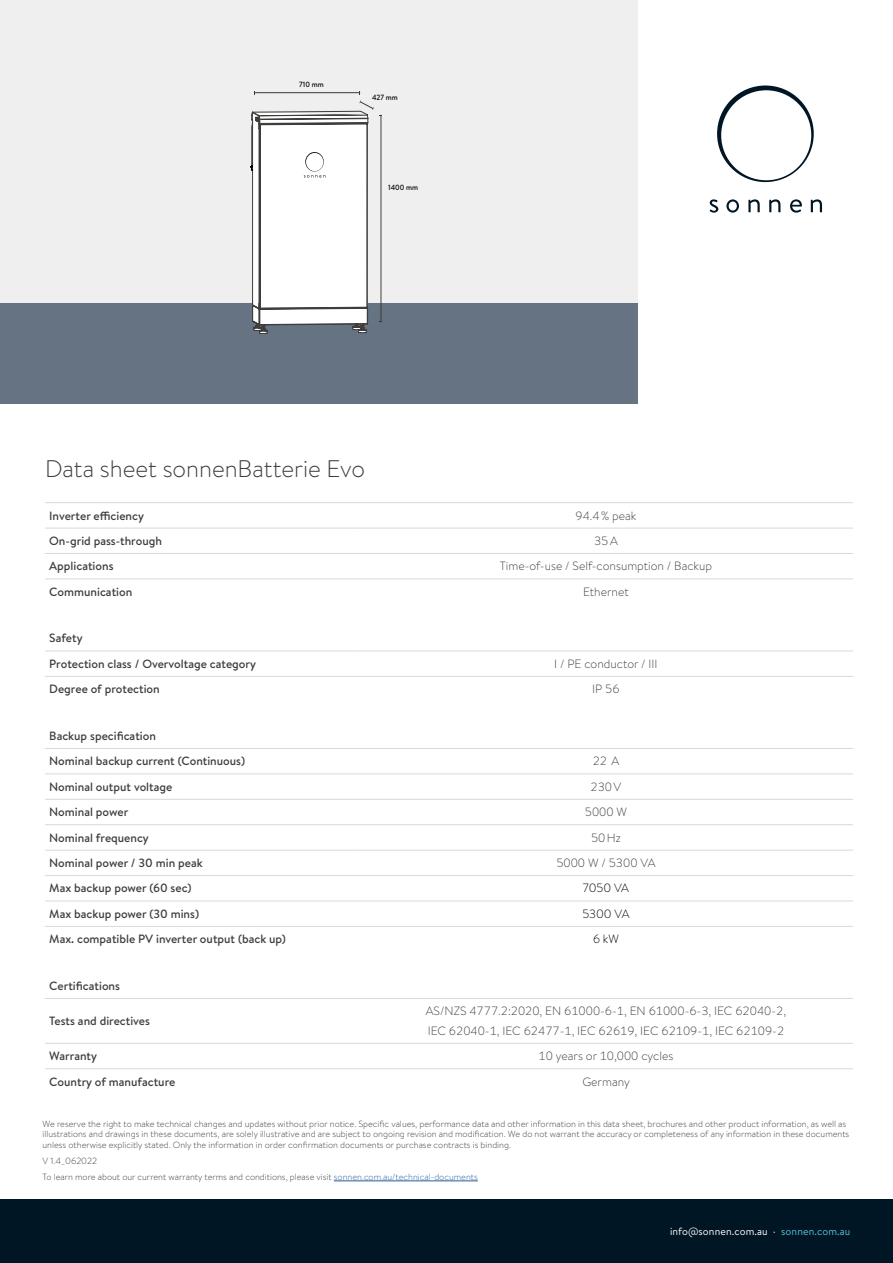
<style>
.page{position:relative;width:893px;height:1263px;background:#fff}
.page>*{position:absolute;margin:0;border:0;box-sizing:border-box;transform-origin:0 0}
.t1{font:300 24px "Brandon Text";color:#3c3c3b}
.t2{font:500 12px/25.3px "Brandon Text";color:#3c3c3b}
.t3{font:300 12px/19.5px "Brandon Text";color:#3c3c3b}
.t4{font:300 12px "Brandon Text";color:#000}
.t5{font:10.5px "Brandon Text";letter-spacing:.01em;color:#fff}
.t6{font:300 9px/10.6px "Brandon Text";color:#3c3c3b}
.t7{font:500 7.5px "Brandon Text";color:#020203;scale:.95 1}
.s1{color:#265b9b}
.s2{color:#58c1d9}
</style>
<div class="page">
<svg style="left:710px;top:199px;width:8px;height:14px"></svg>
<svg style="left:726px;top:199px;width:13px;height:14px"></svg>
<svg style="left:748px;top:199px;width:12px;height:13px"></svg>
<svg style="left:769px;top:199px;width:11px;height:13px"></svg>
<svg style="left:790px;top:199px;width:12px;height:14px"></svg>
<svg style="left:811px;top:199px;width:11px;height:13px"></svg>
<svg style="left:717px;top:85px;width:97px;height:97px"></svg>
<div style="left:0;top:0;width:638px;height:331px;background:#efefef"></div>
<div style="left:0;top:303px;width:638px;height:101px;background:#667382"></div>
<svg style="left:250px;top:100px;width:132px;height:234px"></svg>
<hr style="left:254px;top:92px;width:106px;height:1px;background:#3c3c3b">
<div style="left:0;top:1199px;width:893px;height:64px;background:#001624"></div>
<hr style="left:45px;top:502px;width:314px;height:1px;background:#dbd9d7">
<hr style="left:359px;top:502px;width:494px;height:1px;background:#dbd9d7">
<hr style="left:45px;top:528px;width:314px;height:1px;background:#dbd9d7">
<hr style="left:359px;top:528px;width:494px;height:1px;background:#dbd9d7">
<hr style="left:45px;top:553px;width:314px;height:1px;background:#dbd9d7">
<hr style="left:359px;top:553px;width:494px;height:1px;background:#dbd9d7">
<hr style="left:45px;top:578px;width:314px;height:1px;background:#dbd9d7">
<hr style="left:359px;top:578px;width:494px;height:1px;background:#dbd9d7">
<hr style="left:45px;top:651px;width:314px;height:1px;background:#dbd9d7">
<hr style="left:359px;top:651px;width:494px;height:1px;background:#dbd9d7">
<hr style="left:45px;top:676px;width:314px;height:1px;background:#dbd9d7">
<hr style="left:359px;top:676px;width:494px;height:1px;background:#dbd9d7">
<hr style="left:45px;top:748px;width:314px;height:1px;background:#dbd9d7">
<hr style="left:359px;top:748px;width:494px;height:1px;background:#dbd9d7">
<hr style="left:45px;top:773px;width:314px;height:1px;background:#dbd9d7">
<hr style="left:359px;top:773px;width:494px;height:1px;background:#dbd9d7">
<hr style="left:45px;top:799px;width:314px;height:1px;background:#dbd9d7">
<hr style="left:359px;top:799px;width:494px;height:1px;background:#dbd9d7">
<hr style="left:45px;top:824px;width:314px;height:1px;background:#dbd9d7">
<hr style="left:359px;top:824px;width:494px;height:1px;background:#dbd9d7">
<hr style="left:45px;top:850px;width:314px;height:1px;background:#dbd9d7">
<hr style="left:359px;top:850px;width:494px;height:1px;background:#dbd9d7">
<hr style="left:45px;top:875px;width:314px;height:1px;background:#dbd9d7">
<hr style="left:359px;top:875px;width:494px;height:1px;background:#dbd9d7">
<hr style="left:45px;top:900px;width:314px;height:1px;background:#dbd9d7">
<hr style="left:359px;top:900px;width:494px;height:1px;background:#dbd9d7">
<hr style="left:45px;top:926px;width:314px;height:1px;background:#dbd9d7">
<hr style="left:359px;top:926px;width:494px;height:1px;background:#dbd9d7">
<hr style="left:45px;top:998px;width:314px;height:1px;background:#dbd9d7">
<hr style="left:359px;top:998px;width:494px;height:1px;background:#dbd9d7">
<hr style="left:45px;top:1043px;width:314px;height:1px;background:#dbd9d7">
<hr style="left:359px;top:1043px;width:494px;height:1px;background:#dbd9d7">
<hr style="left:45px;top:1068px;width:314px;height:1px;background:#dbd9d7">
<hr style="left:359px;top:1068px;width:494px;height:1px;background:#dbd9d7">
<hr style="left:334px;top:1180px;width:144px;height:1px;background:#265b9b">
<p class="t7" style="left:299px;top:81px;width:27px">710 mm</p>
<p class="t7" style="left:372px;top:94px;width:29px">427 mm</p>
<p class="t7" style="left:388px;top:184px;width:33px">1400 mm</p>
<h1 class="t1" style="left:45px;top:457px;width:321px">Data sheet sonnenBatterie Evo</h1>
<h2 class="t2" style="left:49px;top:504px;width:96px">Inverter efficiency</h2>
<h2 class="t3" style="left:575px;top:506px;width:62px">94.4 % peak</h2>
<h2 class="t2" style="left:49px;top:529px;width:114px">On-grid pass-through</h2>
<h2 class="t3" style="left:594px;top:532px;width:25px">35 A</h2>
<h2 class="t2" style="left:49px;top:555px;width:66px">Applications</h2>
<h2 class="t3" style="left:500px;top:557px;width:214px">Time-of-use / Self-consumption / Backup</h2>
<h2 class="t2" style="left:49px;top:580px;width:85px">Communication</h2>
<h2 class="t3" style="left:583px;top:583px;width:47px">Ethernet</h2>
<h2 class="t2" style="left:49px;top:627px;width:208px">Safety<br>Protection class / Overvoltage category</h2>
<h2 class="t3" style="left:554px;top:655px;width:105px">I / PE conductor / III</h2>
<h2 class="t2" style="left:49px;top:678px;width:112px">Degree of protection</h2>
<h2 class="t3" style="left:592px;top:680px;width:29px">IP 56</h2>
<h2 class="t2" style="left:49px;top:724px;width:197px">Backup specification<br>Nominal backup current (Continuous)</h2>
<h2 class="t3" style="left:593px;top:752px;width:28px">22 A</h2>
<h2 class="t2" style="left:49px;top:775px;width:125px">Nominal output voltage</h2>
<h2 class="t3" style="left:590px;top:778px;width:32px">230 V</h2>
<h2 class="t2" style="left:49px;top:801px;width:81px">Nominal power</h2>
<h2 class="t3" style="left:585px;top:803px;width:44px">5000 W</h2>
<h2 class="t2" style="left:49px;top:826px;width:101px">Nominal frequency</h2>
<h2 class="t3" style="left:591px;top:828px;width:31px">50 Hz</h2>
<h2 class="t2" style="left:49px;top:851px;width:155px">Nominal power / 30 min peak</h2>
<h2 class="t3" style="left:556px;top:854px;width:101px">5000 W / 5300 VA</h2>
<h2 class="t2" style="left:49px;top:877px;width:144px">Max backup power (60 sec)</h2>
<h2 class="t4" style="left:583px;top:883px;width:48px">7050 VA</h2>
<h2 class="t2" style="left:49px;top:902px;width:151px">Max backup power (30 mins)</h2>
<h2 class="t4" style="left:582px;top:908px;width:49px">5300 VA</h2>
<h2 class="t2" style="left:49px;top:928px;width:238px">Max. compatible PV inverter output (back up)</h2>
<h2 class="t4" style="left:593px;top:933px;width:27px">6 kW</h2>
<h2 class="t2" style="left:49px;top:974px;width:72px">Certifications</h2>
<h2 class="t2" style="left:49px;top:1009px;width:102px">Tests and directives</h2>
<h2 class="t3" style="left:426px;top:1002px;width:362px">AS/NZS 4777.2:2020, EN 61000-6-1, EN 61000-6-3, IEC 62040-2,<br>IEC 62040-1, IEC 62477-1, IEC 62619, IEC 62109-1, IEC 62109-2</h2>
<h2 class="t2" style="left:49px;top:1045px;width:49px">Warranty</h2>
<h2 class="t3" style="left:538px;top:1047px;width:136px">10 years or 10,000 cycles</h2>
<h2 class="t2" style="left:49px;top:1070px;width:128px">Country of manufacture</h2>
<h2 class="t3" style="left:582px;top:1072px;width:49px">Germany</h2>
<p class="t6" style="left:43px;top:1119px;width:808px">We reserve the right to make technical changes and updates without prior notice. Specific values, performance data and other information in this data sheet, brochures and other product information, as well as illustrations and drawings in these documents, are solely illustrative and are subject to ongoing revision and modification. We do not warrant the accuracy or completeness of any information in these documents unless otherwise explicitly stated. Only the information in order confirmation documents or purchase contracts is binding.</p>
<p class="t6" style="left:43px;top:1153px;width:437px;line-height:15.9px">V 1.4_062022<br>To learn more about our current warranty terms and conditions, please visit <span class="s1">sonnen.com.au/technical-documents</span></p>
<p class="t5" style="left:670px;top:1227px;width:182px">info@sonnen.com.au · <span class="s2">sonnen.com.au</span></p>
</div>
